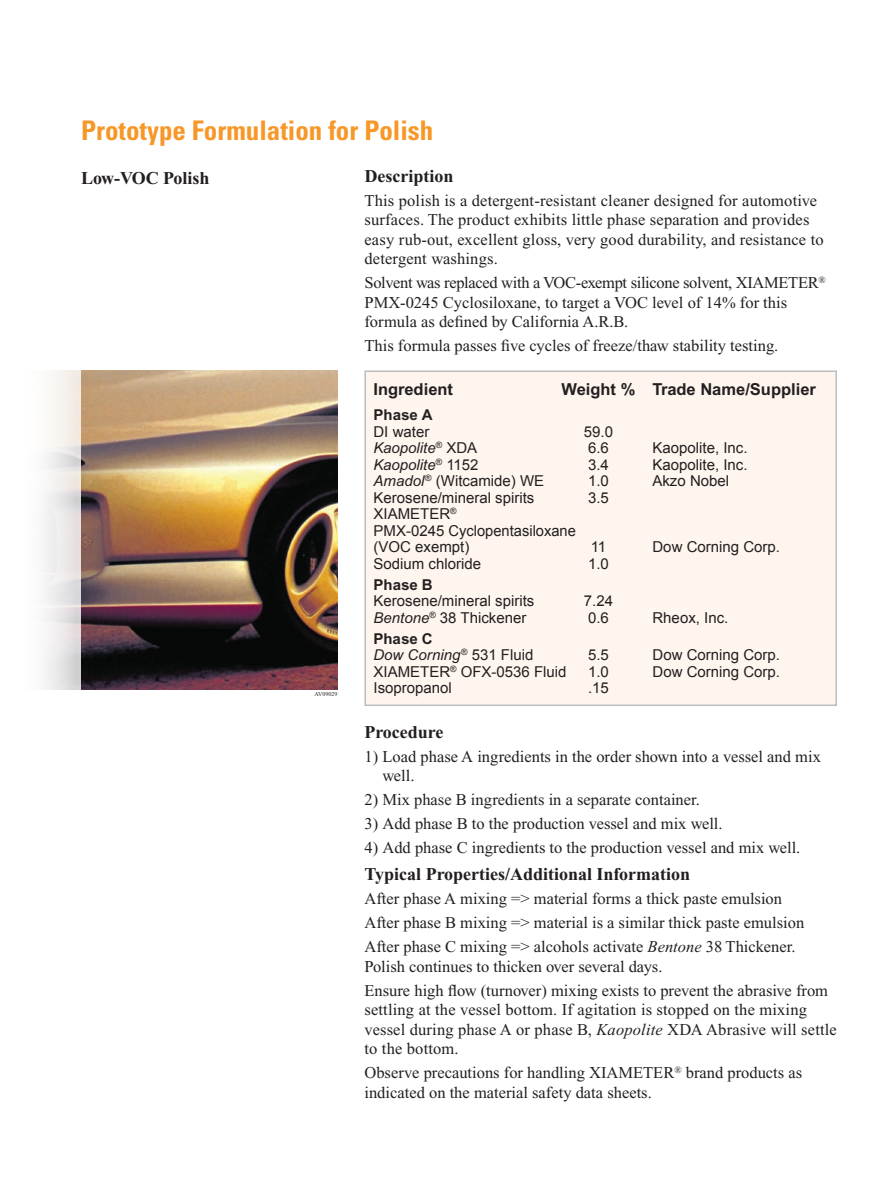
<style>
.page{position:relative;width:891px;height:1188px;background:#fff}
.page>*{position:absolute;margin:0;border:0;box-sizing:border-box;transform-origin:0 0}
.t1{font:700 condensed 27px "Univers LT Std";color:#f79727}
.t2{font:700 18px "Times New Roman";color:#231f20}
.t3{font:16.5px/19.5px "Times New Roman";color:#231f20}
.t4{font:700 16.5px "Arial";color:#231f20}
.t5{font:15px/16.5px "Arial";color:#231f20}
.t6{font:italic 15px/16.5px "Arial";color:#231f20}
.t7{font:700 15px "Arial";color:#231f20}
.t8{font:6px "Times New Roman";color:#231f20}
.s1{font-style:normal}
.s2{font-style:italic}
.s3{font-weight:700;font-style:normal}
</style>
<div class="page">
<div style="left:365px;top:371px;width:471px;height:334px;background:#fdf5ee"></div>
<div style="left:364px;top:370px;width:473px;height:336px;border:2px solid #bcbdc0"></div>
<img style="left:81px;top:370px;width:257px;height:320px">
<svg style="left:75px;top:370px;width:6px;height:320px;background:#e2dddb"></svg>
<svg style="left:45px;top:370px;width:30px;height:320px;fill:#f0eeed"></svg>
<h1 class="t1" style="left:81px;top:113px;width:354px">Prototype Formulation for Polish</h1>
<p class="t2" style="left:81px;top:168px;width:130px">Low-VOC Polish</p>
<p class="t2" style="left:364px;top:166px;width:90px">Description</p>
<p class="t3" style="left:364px;top:191px;width:461px">This polish is a detergent-resistant cleaner designed for automotive surfaces. The product exhibits little phase separation and provides easy rub-out, excellent gloss, very good durability, and resistance to detergent washings.</p>
<p class="t3" style="left:364px;top:273px;width:463px">Solvent was replaced with a VOC-exempt silicone solvent, XIAMETER<sup>®<br></sup>PMX-0245 Cyclosiloxane, to target a VOC level of 14% for this formula as defined by California A.R.B.</p>
<p class="t3" style="left:364px;top:336px;width:415px">This formula passes five cycles of freeze/thaw stability testing.</p>
<p class="t4" style="left:373px;top:379px;width:81px">Ingredient</p>
<p class="t4" style="left:562px;top:379px;width:256px">Weight % Trade Name/Supplier</p>
<p class="t7" style="left:374px;top:406px;width:61px">Phase A</p>
<p class="t5" style="left:374px;top:423px;width:57px">DI water</p>
<p class="t5" style="left:584px;top:423px;width:31px">59.0</p>
<p class="t6" style="left:374px;top:440px;width:105px">Kaopolite<sup>®</sup> <span class="s1">XDA</span></p>
<p class="t5" style="left:588px;top:440px;width:22px">6.6</p>
<p class="t5" style="left:653px;top:440px;width:97px">Kaopolite, Inc.</p>
<p class="t6" style="left:374px;top:456px;width:107px">Kaopolite<sup>®</sup> <span class="s1">1152</span></p>
<p class="t5" style="left:588px;top:456px;width:22px">3.4</p>
<p class="t5" style="left:653px;top:456px;width:97px">Kaopolite, Inc.</p>
<p class="t5" style="left:374px;top:473px;width:172px"><span class="s2">Amadol</span><sup>®</sup> (Witcamide) WE</p>
<p class="t5" style="left:588px;top:473px;width:22px">1.0</p>
<p class="t5" style="left:652px;top:473px;width:78px">Akzo Nobel</p>
<p class="t5" style="left:373px;top:489px;width:162px">Kerosene/mineral spirits</p>
<p class="t5" style="left:588px;top:489px;width:22px">3.5</p>
<p class="t5" style="left:373px;top:506px;width:204px">XIAMETER<sup>®<br></sup>PMX-0245 Cyclopentasiloxane (VOC exempt)</p>
<p class="t5" style="left:591px;top:539px;width:17px">11</p>
<p class="t5" style="left:652px;top:539px;width:129px">Dow Corning Corp.</p>
<p class="t8" style="left:315px;top:691px;width:24px">AV09029</p>
<p class="t5" style="left:373px;top:555px;width:109px">Sodium chloride</p>
<p class="t5" style="left:588px;top:555px;width:22px">1.0</p>
<p class="t7" style="left:373px;top:576px;width:61px">Phase B</p>
<p class="t5" style="left:373px;top:593px;width:162px">Kerosene/mineral spirits</p>
<p class="t5" style="left:584px;top:593px;width:31px">7.24</p>
<p class="t5" style="left:373px;top:609px;width:154px"><span class="s2">Bentone</span><sup>®</sup> 38 Thickener</p>
<p class="t5" style="left:588px;top:609px;width:22px">0.6</p>
<p class="t5" style="left:652px;top:609px;width:77px">Rheox, Inc.</p>
<p class="t6" style="left:373px;top:630px;width:161px"><span class="s3">Phase C<br></span>Dow Corning<sup>®</sup> <span class="s1">531 Fluid</span></p>
<p class="t5" style="left:588px;top:647px;width:22px">5.5</p>
<p class="t5" style="left:653px;top:647px;width:129px">Dow Corning Corp.</p>
<p class="t5" style="left:374px;top:663px;width:195px">XIAMETER<sup>®</sup> OFX-0536 Fluid</p>
<p class="t5" style="left:588px;top:663px;width:22px">1.0</p>
<p class="t5" style="left:653px;top:663px;width:129px">Dow Corning Corp.</p>
<p class="t5" style="left:374px;top:680px;width:80px">Isopropanol</p>
<p class="t5" style="left:588px;top:680px;width:22px">.15</p>
<p class="t2" style="left:364px;top:722px;width:80px">Procedure</p>
<p class="t3" style="left:383px;top:746px;width:440px;text-indent:-18px">1) Load phase A ingredients in the order shown into a vessel and mix well.</p>
<p class="t3" style="left:364px;top:790px;width:337px">2) Mix phase B ingredients in a separate container.</p>
<p class="t3" style="left:364px;top:814px;width:360px">3) Add phase B to the production vessel and mix well.</p>
<p class="t3" style="left:364px;top:838px;width:437px">4) Add phase C ingredients to the production vessel and mix well.</p>
<p class="t2" style="left:364px;top:864px;width:327px">Typical Properties/Additional Information</p>
<p class="t3" style="left:364px;top:887px;width:441px;line-height:24px">After phase A mixing =&gt; material forms a thick paste emulsion<br>After phase B mixing =&gt; material is a similar thick paste emulsion<br>After phase C mixing =&gt; alcohols activate <span class="s2">Bentone</span> 38 Thickener.</p>
<p class="t3" style="left:364px;top:954px;width:465px;line-height:24px">Polish continues to thicken over several days.<br>Ensure high flow (turnover) mixing exists to prevent the abrasive from</p>
<p class="t3" style="left:364px;top:1000px;width:474px">settling at the vessel bottom. If agitation is stopped on the mixing vessel during phase A or phase B, <span class="s2">Kaopolite</span> XDA Abrasive will settle to the bottom.</p>
<p class="t3" style="left:364px;top:1063px;width:439px">Observe precautions for handling XIAMETER<sup>®</sup> brand products as indicated on the material safety data sheets.</p>
</div>
